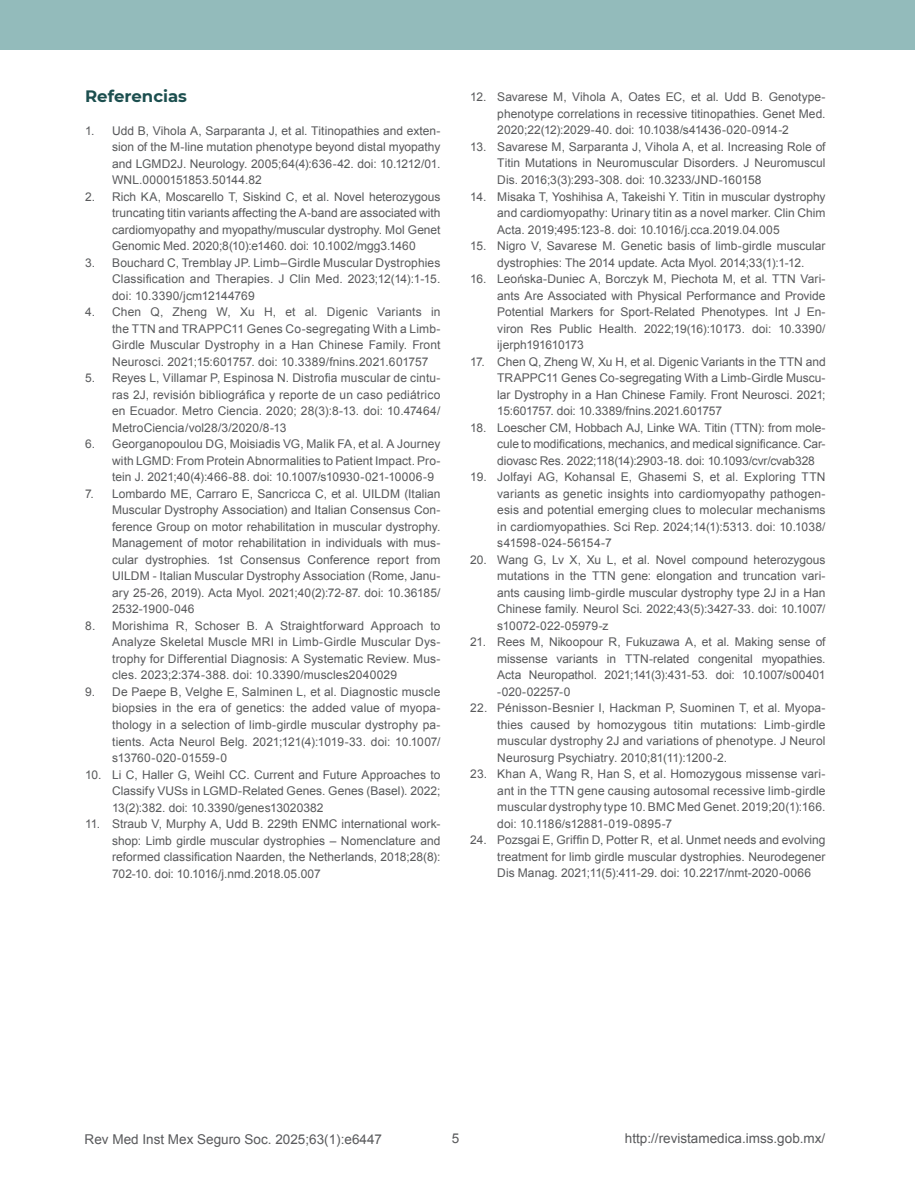
<style>
.page{position:relative;width:915px;height:1191px;background:#fff}
.page>*{position:absolute;margin:0;border:0;box-sizing:border-box;transform-origin:0 0}
.t1{font:700 16.5px "Montserrat";color:#1c4f4f}
.t2{font:13.5px "Arial";color:#58595b}
.t3{font:12px/16.5px "Arial";letter-spacing:.005em;color:#58595b;text-align:justify}
</style>
<div class="page">
<div style="left:0;top:0;width:914px;height:50px;background:#93bbbb"></div>
<h1 class="t1" style="left:85px;top:84px;width:103px">Referencias</h1>
<p class="t3" style="left:112px;top:122px;width:330px;text-indent:-27px">1. Udd B, Vihola A, Sarparanta J, et al. Titinopathies and exten&shy;sion of the M-line mutation phenotype beyond distal myopathy and LGMD2J. Neurology. 2005;64(4):636-42. doi: 10.1212/01.<br>WNL.0000151853.50144.82</p>
<p class="t3" style="left:112px;top:188px;width:330px;text-indent:-27px">2. Rich KA, Moscarello T, Siskind C, et al. Novel heterozygous truncating titin variants affecting the A-band are associated with cardiomyopathy and myopathy/muscular dystrophy. Mol Genet Genomic Med. 2020;8(10):e1460. doi: 10.1002/mgg3.1460</p>
<p class="t3" style="left:112px;top:254px;width:330px;text-indent:-27px">3. Bouchard C, Tremblay JP. Limb–Girdle Muscular Dystrophies Classification and Therapies. J Clin Med. 2023;12(14):1-15. doi: 10.3390/jcm12144769</p>
<p class="t3" style="left:112px;top:304px;width:330px;text-indent:-27px">4. Chen Q, Zheng W, Xu H, et al. Digenic Variants in the TTN and TRAPPC11 Genes Co-segregating With a Limb-Girdle Muscular Dystrophy in a Han Chinese Family. Front Neurosci. 2021;15:601757. doi: 10.3389/fnins.2021.601757</p>
<p class="t3" style="left:112px;top:370px;width:330px;text-indent:-27px">5. Reyes L, Villamar P, Espinosa N. Distrofia muscular de cintu&shy;ras 2J, revisión bibliográfica y reporte de un caso pediátrico en Ecuador. Metro Ciencia. 2020; 28(3):8-13. doi: 10.47464/ MetroCiencia/vol28/3/2020/8-13</p>
<p class="t3" style="left:112px;top:436px;width:330px;text-indent:-27px">6. Georganopoulou DG, Moisiadis VG, Malik FA, et al. A Journey with LGMD: From Protein Abnormalities to Patient Impact. Pro&shy;tein J. 2021;40(4):466-88. doi: 10.1007/s10930-021-10006-9</p>
<p class="t3" style="left:112px;top:485px;width:330px;text-indent:-27px">7. Lombardo ME, Carraro E, Sancricca C, et al. UILDM (Italian Muscular Dystrophy Association) and Italian Consensus Con&shy;ference Group on motor rehabilitation in muscular dystrophy.<br>Management of motor rehabilitation in individuals with mus&shy;cular dystrophies. 1st Consensus Conference report from UILDM - Italian Muscular Dystrophy Association (Rome, Janu&shy;ary 25-26, 2019). Acta Myol. 2021;40(2):72-87. doi: 10.36185/ 2532-1900-046</p>
<p class="t3" style="left:112px;top:617px;width:330px;text-indent:-27px">8. Morishima R, Schoser B. A Straightforward Approach to Analyze Skeletal Muscle MRI in Limb-Girdle Muscular Dys&shy;trophy for Differential Diagnosis: A Systematic Review. Mus&shy;cles. 2023;2:374-388. doi: 10.3390/muscles2040029</p>
<p class="t3" style="left:112px;top:683px;width:330px;text-indent:-27px">9. De Paepe B, Velghe E, Salminen L, et al. Diagnostic muscle biopsies in the era of genetics: the added value of myopa&shy;thology in a selection of limb-girdle muscular dystrophy pa&shy;tients. Acta Neurol Belg. 2021;121(4):1019-33. doi: 10.1007/ s13760-020-01559-0</p>
<p class="t3" style="left:112px;top:766px;width:330px;text-indent:-27px">10. Li C, Haller G, Weihl CC. Current and Future Approaches to Classify VUSs in LGMD-Related Genes. Genes (Basel). 2022; 13(2):382. doi: 10.3390/genes13020382</p>
<p class="t3" style="left:112px;top:815px;width:330px;text-indent:-27px">11. Straub V, Murphy A, Udd B. 229th ENMC international work&shy;shop: Limb girdle muscular dystrophies – Nomenclature and reformed classification Naarden, the Netherlands, 2018;28(8):<br>702-10. doi: 10.1016/j.nmd.2018.05.007</p>
<p class="t3" style="left:497px;top:89px;width:330px;text-indent:-27px">12. Savarese M, Vihola A, Oates EC, et al. Udd B. Genotype&shy;phenotype correlations in recessive titinopathies. Genet Med.<br>2020;22(12):2029-40. doi: 10.1038/s41436-020-0914-2</p>
<p class="t3" style="left:497px;top:139px;width:330px;text-indent:-27px">13. Savarese M, Sarparanta J, Vihola A, et al. Increasing Role of Titin Mutations in Neuromuscular Disorders. J Neuromuscul Dis. 2016;3(3):293-308. doi: 10.3233/JND-160158</p>
<p class="t3" style="left:497px;top:188px;width:330px;text-indent:-27px">14. Misaka T, Yoshihisa A, Takeishi Y. Titin in muscular dystrophy and cardiomyopathy: Urinary titin as a novel marker. Clin Chim Acta. 2019;495:123-8. doi: 10.1016/j.cca.2019.04.005</p>
<p class="t3" style="left:470px;top:238px;width:357px;text-align:center">15. Nigro V, Savarese M. Genetic basis of limb-girdle muscular dystrophies: The 2014 update. Acta Myol. 2014;33(1):1-12.</p>
<p class="t3" style="left:497px;top:271px;width:330px;text-indent:-27px">16. Leońska-Duniec A, Borczyk M, Piechota M, et al. TTN Vari&shy;ants Are Associated with Physical Performance and Provide Potential Markers for Sport-Related Phenotypes. Int J En&shy;viron Res Public Health. 2022;19(16):10173. doi: 10.3390/ ijerph191610173</p>
<p class="t3" style="left:497px;top:353px;width:330px;text-indent:-27px">17. Chen Q, Zheng W, Xu H, et al. Digenic Variants in the TTN and TRAPPC11 Genes Co-segregating With a Limb-Girdle Muscu&shy;lar Dystrophy in a Han Chinese Family. Front Neurosci. 2021; 15:601757. doi: 10.3389/fnins.2021.601757</p>
<p class="t3" style="left:497px;top:419px;width:330px;text-indent:-27px">18. Loescher CM, Hobbach AJ, Linke WA. Titin (TTN): from mole&shy;cule to modifications, mechanics, and medical significance. Car&shy;diovasc Res. 2022;118(14):2903-18. doi: 10.1093/cvr/cvab328</p>
<p class="t3" style="left:497px;top:469px;width:330px;text-indent:-27px">19. Jolfayi AG, Kohansal E, Ghasemi S, et al. Exploring TTN variants as genetic insights into cardiomyopathy pathogen&shy;esis and potential emerging clues to molecular mechanisms in cardiomyopathies. Sci Rep. 2024;14(1):5313. doi: 10.1038/ s41598-024-56154-7</p>
<p class="t3" style="left:497px;top:551px;width:330px;text-indent:-27px">20. Wang G, Lv X, Xu L, et al. Novel compound heterozygous mutations in the TTN gene: elongation and truncation vari&shy;ants causing limb-girdle muscular dystrophy type 2J in a Han Chinese family. Neurol Sci. 2022;43(5):3427-33. doi: 10.1007/ s10072-022-05979-z</p>
<p class="t3" style="left:497px;top:634px;width:330px;text-indent:-27px">21. Rees M, Nikoopour R, Fukuzawa A, et al. Making sense of missense variants in TTN-related congenital myopathies.<br>Acta Neuropathol. 2021;141(3):431-53. doi: 10.1007/s00401 -020-02257-0</p>
<p class="t3" style="left:497px;top:700px;width:330px;text-indent:-27px">22. Pénisson-Besnier I, Hackman P, Suominen T, et al. Myopa&shy;thies caused by homozygous titin mutations: Limb-girdle muscular dystrophy 2J and variations of phenotype. J Neurol Neurosurg Psychiatry. 2010;81(11):1200-2.</p>
<p class="t3" style="left:497px;top:766px;width:330px;text-indent:-27px">23. Khan A, Wang R, Han S, et al. Homozygous missense vari&shy;ant in the TTN gene causing autosomal recessive limb-girdle muscular dystrophy type 10. BMC Med Genet. 2019;20(1):166. doi: 10.1186/s12881-019-0895-7</p>
<p class="t3" style="left:497px;top:832px;width:330px;text-indent:-27px">24. Pozsgai E, Griffin D, Potter R, et al. Unmet needs and evolving treatment for limb girdle muscular dystrophies. Neurodegener Dis Manag. 2021;11(5):411-29. doi: 10.2217/nmt-2020-0066</p>
<p class="t2" style="left:85px;top:1130px;width:299px">Rev Med Inst Mex Seguro Soc. 2025;63(1):e6447</p>
<p class="t2" style="left:451px;top:1129px;width:9px">5</p>
<p class="t2" style="left:624px;top:1129px;width:202px">http://revistamedica.imss.gob.mx/</p>
</div>
